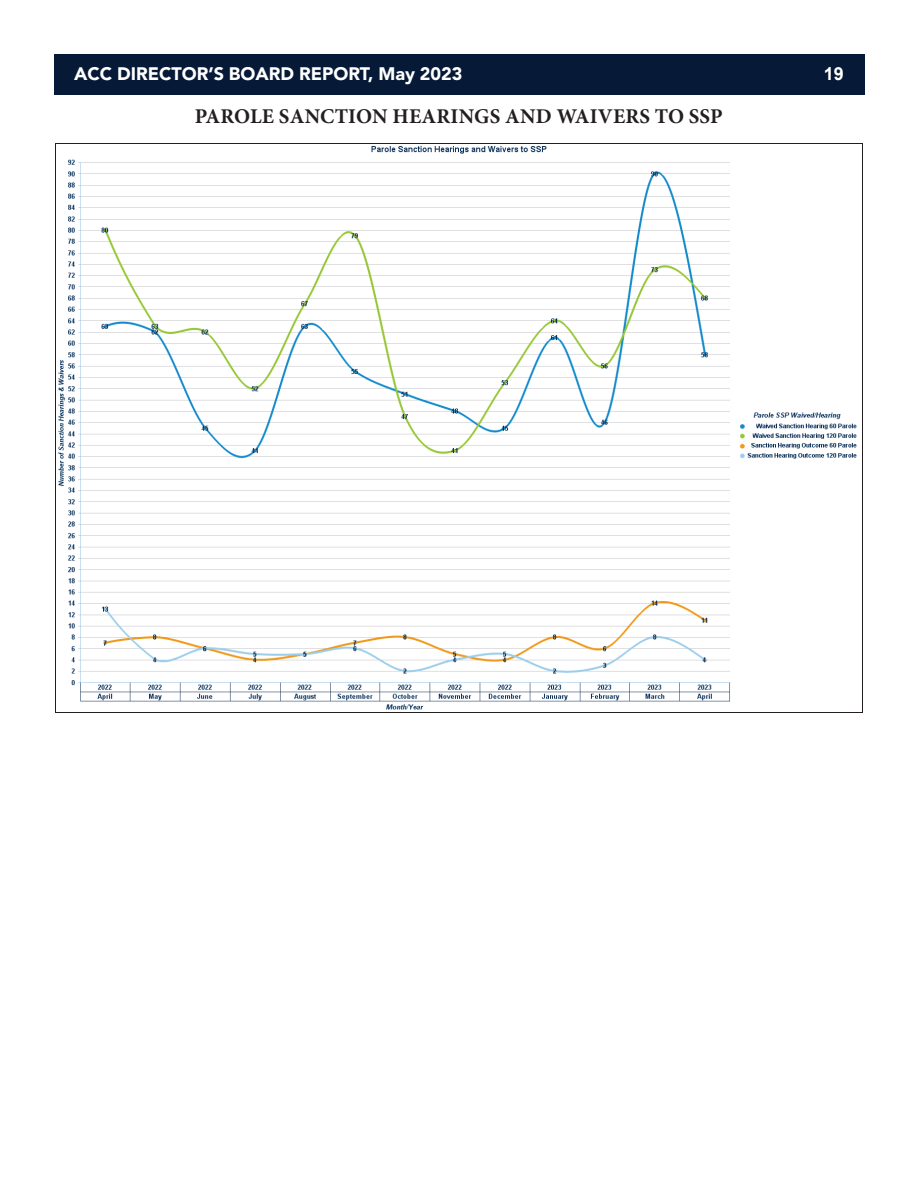
<style>
.page{position:relative;width:918px;height:1188px;background:#fff}
.page>*{position:absolute;margin:0;border:0;box-sizing:border-box;transform-origin:0 0}
.t1{font:700 21px "Minion Pro";letter-spacing:.01em;color:#231f20}
.t2{font:900 18px "Avenir LT Std";color:#fff}
.t3{font:700 18px "Arial";color:#fff}
</style>
<div class="page">
<div style="left:54px;top:54px;width:810px;height:40px;background:#061937"></div>
<img style="left:55px;top:144px;width:808px;height:568px">
<hr style="left:56px;top:144px;width:807px;height:1px;background:#231f20">
<hr style="left:56px;top:712px;width:807px;height:1px;background:#231f20">
<hr style="left:56px;top:144px;width:1px;height:568px;background:#231f20">
<hr style="left:863px;top:144px;width:1px;height:568px;background:#231f20">
<p class="t2" style="left:74px;top:64px;width:390px">ACC DIRECTOR’S BOARD REPORT, May 2023</p>
<p class="t3" style="left:824px;top:64px;width:22px">19</p>
<p class="t1" style="left:195px;top:108px;width:529px">PAROLE SANCTION HEARINGS AND WAIVERS TO SSP</p>
</div>
